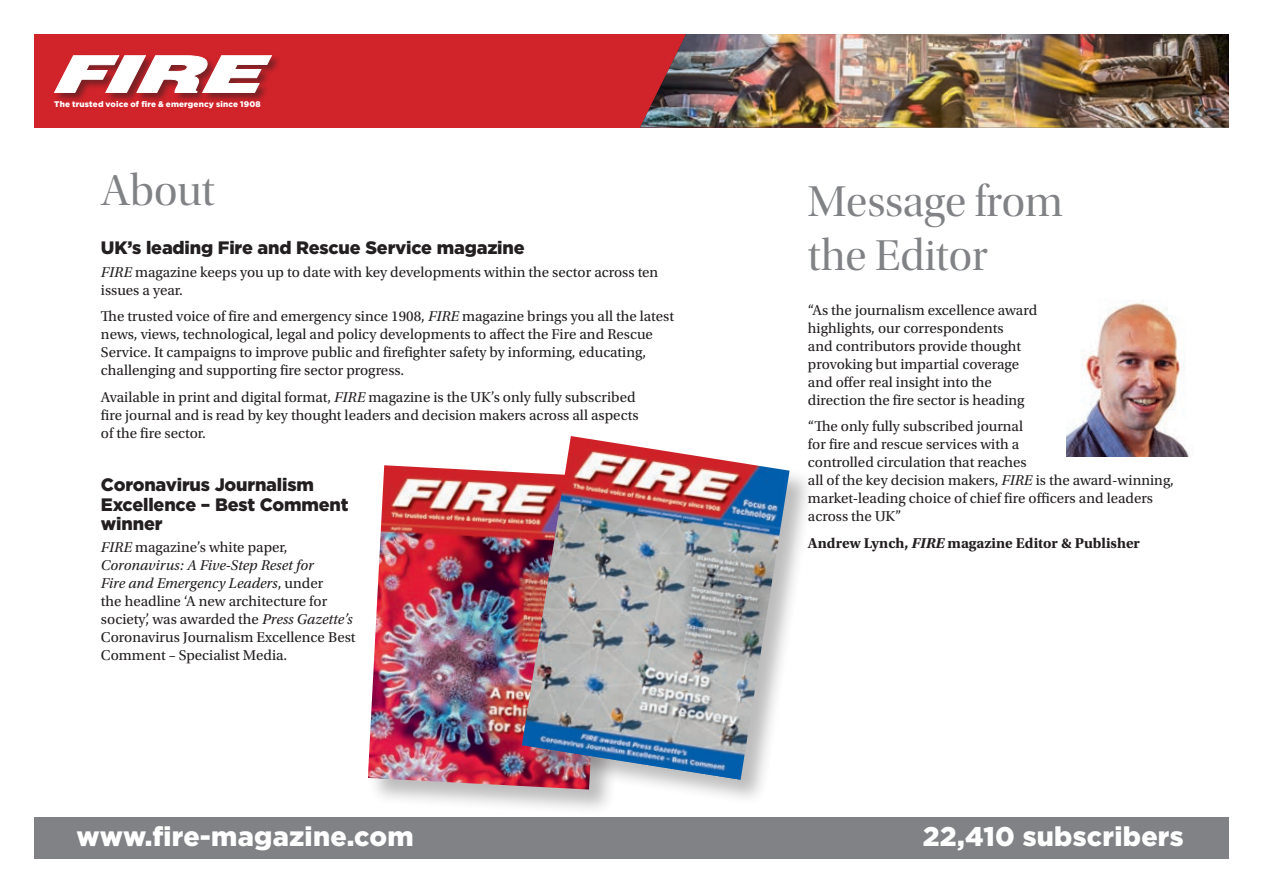
<style>
.page{position:relative;width:1263px;height:893px;background:#fff}
.page>*{position:absolute;margin:0;border:0;box-sizing:border-box;transform-origin:0 0}
.t1{font:45px/54px "Utopia Std Disp";color:#808285}
.t2{font:900 27px "Gotham";letter-spacing:.01em;color:#fff}
.t3{font:900 18px/19.5px "Gotham";letter-spacing:-.01em;color:#231f20}
.t4{font:15px/18px "Utopia Std";color:#231f20}
.t5{font:700 15px "Utopia Std";color:#231f20}
.t6{font:900 8.25px "Gotham";letter-spacing:.02em;color:#fff}
.s1{font-style:italic}
</style>
<div class="page">
<div style="left:34px;top:34px;width:850px;height:94px;background:#d1232a"></div>
<img style="left:640px;top:34px;width:589px;height:94px">
<div style="left:53px;top:54px;width:76px;height:49px;background:#231f20;opacity:.5"></div>
<div style="left:104px;top:54px;width:51px;height:49px;background:#231f20;opacity:.5"></div>
<div style="left:136px;top:54px;width:81px;height:49px;background:#231f20;opacity:.5"></div>
<div style="left:201px;top:54px;width:80px;height:49px;background:#231f20;opacity:.5"></div>
<svg style="left:53px;top:55px;width:220px;height:39px;background:#dfb0b2"></svg>
<div style="left:34px;top:817px;width:1195px;height:42px;background:#808285"></div>
<img style="left:1066px;top:301px;width:123px;height:156px">
<div style="left:367px;top:464px;width:265px;height:352px;background:#231f20;opacity:.3"></div>
<img style="left:368px;top:465px;width:153px;height:324px">
<div style="left:521px;top:436px;width:295px;height:370px;background:#231f20;opacity:.3"></div>
<img style="left:522px;top:436px;width:267px;height:344px">
<p class="t6" style="left:54px;top:99px;width:208px">The trusted voice of fire &amp; emergency since 1908</p>
<h1 class="t1" style="left:101px;top:164px;width:116px">About</h1>
<p class="t3" style="left:101px;top:238px;width:425px">UK’s leading Fire and Rescue Service magazine</p>
<p class="t4" style="left:101px;top:263px;width:559px"><span class="s1">FIRE</span> magazine keeps you up to date with key developments within the sector across ten issues a year.</p>
<p class="t4" style="left:101px;top:307px;width:575px">The trusted voice of fire and emergency since 1908, <span class="s1">FIRE</span> magazine brings you all the latest news, views, technological, legal and policy developments to affect the Fire and Rescue Service. It campaigns to improve public and firefighter safety by informing, educating, challenging and supporting fire sector progress.</p>
<p class="t4" style="left:101px;top:388px;width:539px">Available in print and digital format, <span class="s1">FIRE</span> magazine is the UK’s only fully subscribed fire journal and is read by key thought leaders and decision makers across all aspects of the fire sector.</p>
<p class="t3" style="left:101px;top:475px;width:249px">Coronavirus Journalism<br>Excellence – Best Comment winner</p>
<p class="t4" style="left:101px;top:539px;width:256px"><span class="s1">FIRE</span> magazine’s white paper, <span class="s1">Coronavirus: A Five-Step Reset for<br>Fire and Emergency Leaders</span>, under<br>the headline ‘A new architecture for society’, was awarded the <span class="s1">Press Gazette’s </span>Coronavirus Journalism Excellence Best Comment – Specialist Media.</p>
<h1 class="t1" style="left:808px;top:176px;width:257px">Message from the Editor</h1>
<p class="t4" style="left:808px;top:301px;width:231px">“As the journalism excellence award highlights, our correspondents<br>and contributors provide thought provoking but impartial coverage and offer real insight into the direction the fire sector is heading</p>
<p class="t4" style="left:808px;top:418px;width:368px">“The only fully subscribed journal<br>for fire and rescue services with a<br>controlled circulation that reaches<br>all of the key decision makers, <span class="s1">FIRE</span> is the award-winning, market-leading choice of chief fire officers and leaders across the UK”</p>
<p class="t5" style="left:808px;top:534px;width:334px">Andrew Lynch, <span class="s1">FIRE</span> magazine Editor &amp; Publisher</p>
<h2 class="t2" style="left:77px;top:817px;width:339px">www.fire-magazine.com</h2>
<h2 class="t2" style="left:923px;top:817px;width:262px">22,410 subscribers</h2>
</div>
